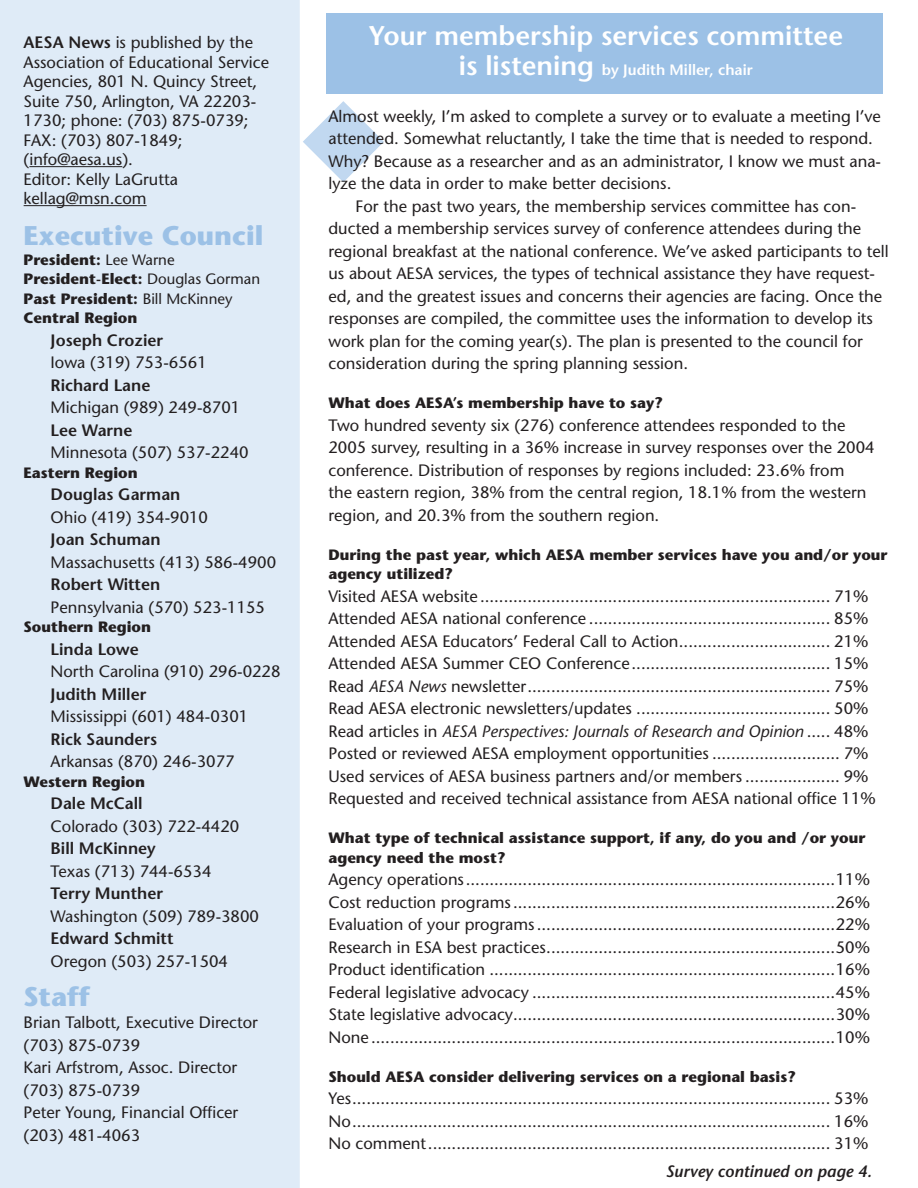
<style>
.page{position:relative;width:918px;height:1188px;background:#fff}
.page>*{position:absolute;margin:0;border:0;box-sizing:border-box;transform-origin:0 0}
.t1{font:600 27px "Stone Sans";color:#fff}
.t2{font:700 27px "Stone Sans";color:#9cc1e6}
.t3{font:16.5px/22.5px "Stone Sans";color:#231f20}
.t4{font:600 16.5px "Stone Sans";color:#231f20}
.t5{font:italic 600 16.5px "Stone Sans";color:#231f20}
.t6{font:700 15px/19.5px "Stone Sans";color:#231f20}
.t7{font:600 15px "Stone Sans";color:#fff}
.s1{font-weight:600}
.s2{font-size:27px}
.s3{font-style:italic}
.s4{font-weight:400}
</style>
<div class="page">
<div style="left:0;top:0;width:300px;height:1188px;background:#dfebf7"></div>
<hr style="left:29px;top:166px;width:93px;height:1px;background:#231f20">
<hr style="left:24px;top:205px;width:123px;height:1px;background:#231f20">
<div style="left:326px;top:14px;width:556px;height:80px;background:#9cc1e6"></div>
<svg style="left:303px;top:101px;width:81px;height:81px"></svg>
<p class="t3" style="left:24px;top:33px;width:247px;line-height:19.5px"><span class="s1">AESA News</span> is published by the<br>Association of Educational Service<br>Agencies, 801 N. Quincy Street,<br>Suite 750, Arlington, VA 22203-<br>1730; phone: (703) 875-0739;<br>FAX: (703) 807-1849; (info@aesa.us).<br>Editor: Kelly LaGrutta kellag@msn.com</p>
<h1 class="t1" style="left:368px;top:19px;width:476px">Your membership services committee</h1>
<p class="t7" style="left:459px;top:60px;width:295px"><span class="s2">is listening</span> by Judith Miller, chair</p>
<p class="t3" style="left:328px;top:105px;width:554px">Almost weekly, I’m asked to complete a survey or to evaluate a meeting I’ve</p>
<p class="t3" style="left:328px;top:127px;width:546px">attended. Somewhat reluctantly, I take the time that is needed to respond.</p>
<p class="t3" style="left:328px;top:150px;width:554px">Why? Because as a researcher and as an administrator, I know we must ana-</p>
<p class="t3" style="left:328px;top:172px;width:344px">lyze the data in order to make better decisions.</p>
<p class="t3" style="left:356px;top:195px;width:502px">For the past two years, the membership services committee has con-</p>
<p class="t3" style="left:328px;top:217px;width:534px">ducted a membership services survey of conference attendees during the</p>
<p class="t3" style="left:328px;top:240px;width:562px">regional breakfast at the national conference. We’ve asked participants to tell</p>
<p class="t3" style="left:328px;top:262px;width:548px">us about AESA services, the types of technical assistance they have request-</p>
<p class="t3" style="left:328px;top:285px;width:555px">ed, and the greatest issues and concerns their agencies are facing. Once the</p>
<p class="t3" style="left:328px;top:307px;width:546px">responses are compiled, the committee uses the information to develop its</p>
<p class="t3" style="left:328px;top:330px;width:536px">work plan for the coming year(s). The plan is presented to the council for</p>
<p class="t3" style="left:328px;top:352px;width:361px">consideration during the spring planning session.</p>
<p class="t6" style="left:328px;top:393px;width:336px">What does AESA’s membership have to say?</p>
<p class="t3" style="left:328px;top:414px;width:548px">Two hundred seventy six (276) conference attendees responded to the 2005 survey, resulting in a 36% increase in survey responses over the 2004 conference. Distribution of responses by regions included: 23.6% from<br>the eastern region, 38% from the central region, 18.1% from the western region, and 20.3% from the southern region.</p>
<p class="t6" style="left:328px;top:545px;width:561px">During the past year, which AESA member services have you and/or your agency utilized?</p>
<p class="t3" style="left:328px;top:585px;width:549px">Visited AESA website.......................................................................... 71% Attended AESA national conference ................................................... 85% Attended AESA Educators’ Federal Call to Action................................ 21% Attended AESA Summer CEO Conference.......................................... 15% Read <span class="s3">AESA News</span> newsletter................................................................ 75% Read AESA electronic newsletters/updates ......................................... 50% Read articles in <span class="s3">AESA Perspectives: Journals of Research and Opinion</span> ..... 48% Posted or reviewed AESA employment opportunities ........................... 7% Used services of AESA business partners and/or members .................... 9% Requested and received technical assistance from AESA national office 11%</p>
<p class="t6" style="left:328px;top:828px;width:538px">What type of technical assistance support, if any, do you and /or your agency need the most?</p>
<p class="t3" style="left:328px;top:868px;width:543px;text-align:justify">Agency operations..............................................................................11% Cost reduction programs....................................................................26% Evaluation of your programs...............................................................22% Research in ESA best practices.............................................................50% Product identification .........................................................................16% Federal legislative advocacy ................................................................45% State legislative advocacy....................................................................30% None ..................................................................................................10%</p>
<p class="t6" style="left:328px;top:1067px;width:469px">Should AESA consider delivering services on a regional basis?</p>
<p class="t3" style="left:328px;top:1087px;width:542px;text-align:justify">Yes..................................................................................................... 53% No..................................................................................................... 16% No comment..................................................................................... 31%</p>
<p class="t5" style="left:666px;top:1161px;width:208px">Survey continued on page 4.</p>
<h1 class="t2" style="left:24px;top:220px;width:241px">Executive Council</h1>
<p class="t6" style="left:24px;top:250px;width:238px">President: <span class="s4">Lee Warne<br></span>President-Elect: <span class="s4">Douglas Gorman<br></span>Past President: <span class="s4">Bill McKinney<br></span>Central Region</p>
<p class="t4" style="left:51px;top:330px;width:114px">Joseph Crozier</p>
<p class="t3" style="left:51px;top:351px;width:158px">Iowa (319) 753-6561</p>
<p class="t4" style="left:51px;top:375px;width:101px">Richard Lane</p>
<p class="t3" style="left:51px;top:396px;width:191px">Michigan (989) 249-8701</p>
<p class="t4" style="left:51px;top:420px;width:83px">Lee Warne</p>
<p class="t3" style="left:51px;top:441px;width:200px">Minnesota (507) 537-2240</p>
<p class="t6" style="left:24px;top:463px;width:116px">Eastern Region</p>
<p class="t4" style="left:51px;top:485px;width:131px">Douglas Garman</p>
<p class="t3" style="left:51px;top:506px;width:159px">Ohio (419) 354-9010</p>
<p class="t4" style="left:51px;top:530px;width:112px">Joan Schuman</p>
<p class="t3" style="left:51px;top:551px;width:227px">Massachusetts (413) 586-4900</p>
<p class="t4" style="left:51px;top:575px;width:111px">Robert Witten</p>
<p class="t3" style="left:51px;top:596px;width:216px">Pennsylvania (570) 523-1155</p>
<p class="t6" style="left:24px;top:617px;width:129px">Southern Region</p>
<p class="t4" style="left:51px;top:639px;width:90px">Linda Lowe</p>
<p class="t3" style="left:51px;top:660px;width:231px">North Carolina (910) 296-0228</p>
<p class="t4" style="left:51px;top:684px;width:97px">Judith Miller</p>
<p class="t3" style="left:51px;top:705px;width:199px">Mississippi (601) 484-0301</p>
<p class="t4" style="left:51px;top:729px;width:108px">Rick Saunders</p>
<p class="t3" style="left:51px;top:750px;width:185px">Arkansas (870) 246-3077</p>
<p class="t6" style="left:24px;top:772px;width:123px">Western Region</p>
<p class="t4" style="left:51px;top:794px;width:94px">Dale McCall</p>
<p class="t3" style="left:51px;top:815px;width:190px">Colorado (303) 722-4420</p>
<p class="t4" style="left:51px;top:839px;width:107px">Bill McKinney</p>
<p class="t3" style="left:51px;top:860px;width:162px">Texas (713) 744-6534</p>
<p class="t4" style="left:51px;top:884px;width:114px">Terry Munther</p>
<p class="t3" style="left:51px;top:905px;width:210px">Washington (509) 789-3800</p>
<p class="t4" style="left:51px;top:929px;width:124px">Edward Schmitt</p>
<p class="t3" style="left:51px;top:950px;width:179px">Oregon (503) 257-1504</p>
<h1 class="t2" style="left:24px;top:980px;width:68px">Staff</h1>
<p class="t3" style="left:24px;top:1011px;width:236px">Brian Talbott, Executive Director (703) 875-0739<br>Kari Arfstrom, Assoc. Director (703) 875-0739<br>Peter Young, Financial Officer (203) 481-4063</p>
</div>
